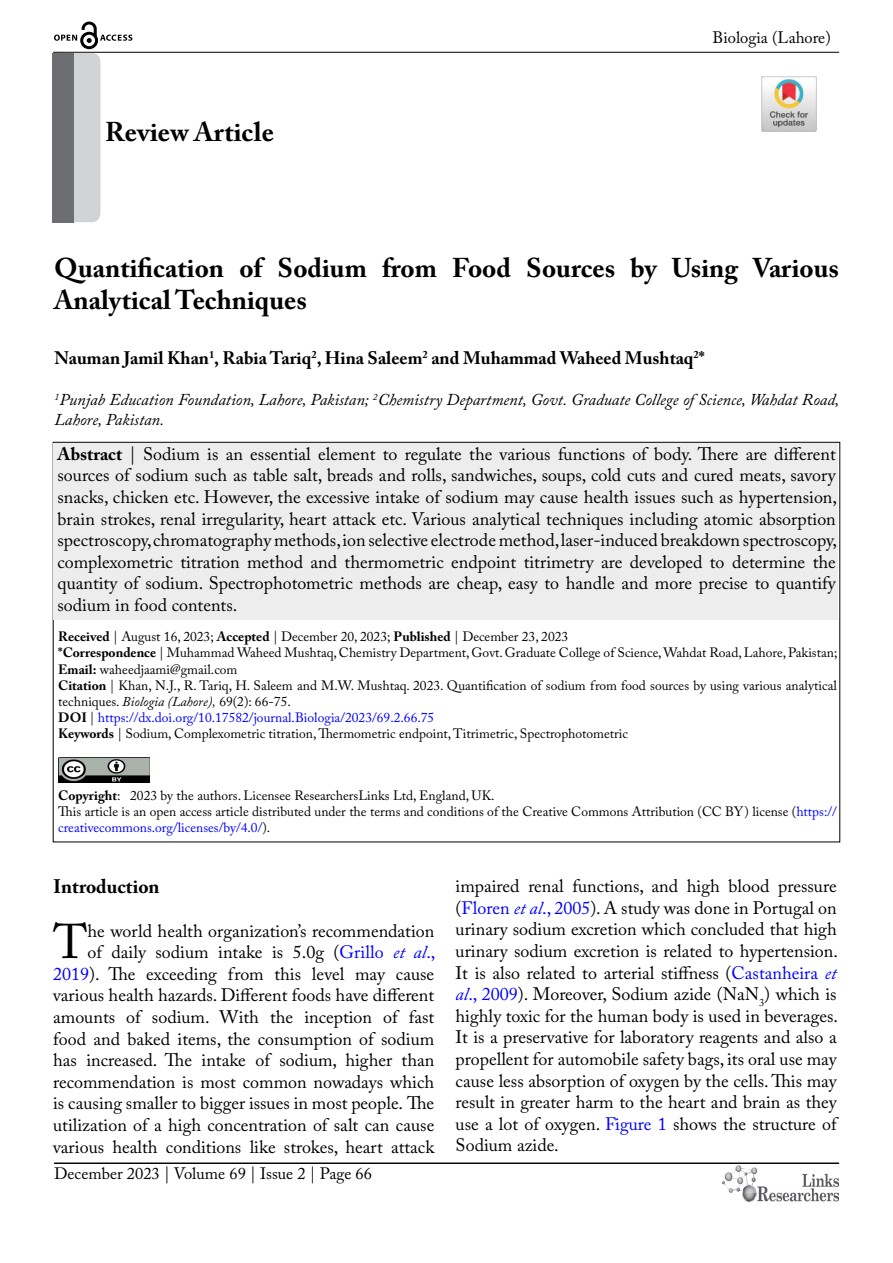
<style>
.page{position:relative;width:893px;height:1263px;background:#fff}
.page>*{position:absolute;margin:0;border:0;box-sizing:border-box;transform-origin:0 0}
.t1{font:48.45px "Adobe Caslon Pro";color:#000}
.t2{font:700 27px/32.4px "Adobe Caslon Pro";color:#000}
.t3{font:700 19.5px "Adobe Caslon Pro";color:#000}
.t4{font:18px/21.6px "Adobe Caslon Pro";color:#000;text-align:justify}
.t5{font:700 18px "Adobe Caslon Pro";color:#000}
.t6{font:italic 16.5px/19.8px "Adobe Caslon Pro";color:#000}
.t7{font:16.5px "Adobe Caslon Pro";color:#000}
.t8{font:13.5px/16.2px "Adobe Caslon Pro";color:#000}
.s1{font-weight:700}
.s2{font-style:italic}
.s3{color:#00f}
.s4{font-style:italic;color:#00f}
</style>
<div class="page">
<hr style="left:53px;top:52px;width:786px;height:1px;background:#000">
<img style="left:722px;top:1166px;width:117px;height:36px">
<svg style="left:54px;top:22px;width:78px;height:27px"></svg>
<div style="left:54px;top:53px;width:46px;height:169px;background:#d1d3d4;border-radius:9px"></div>
<hr style="left:54px;top:1163px;width:785px;height:1px;background:#000">
<div style="left:53px;top:53px;width:21px;height:169px;background:#6d6e71"></div>
<div style="left:54px;top:443px;width:784px;height:177px;background:#ededee"></div>
<img style="left:58px;top:757px;width:92px;height:26px">
<img style="left:761px;top:77px;width:55px;height:55px">
<h2 class="t2" style="left:105px;top:116px;width:170px">Review Article</h2>
<p class="t7" style="left:712px;top:28px;width:120px">Biologia (Lahore)</p>
<h2 class="t2" style="left:54px;top:251px;width:786px">Quantification of Sodium from Food Sources by Using Various<br>Analytical Techniques</h2>
<p class="t5" style="left:55px;top:347px;width:652px">Nauman Jamil Khan<sup>1</sup>, Rabia Tariq<sup>2</sup>, Hina Saleem<sup>2</sup> and Muhammad Waheed Mushtaq<sup>2</sup>*</p>
<p class="t6" style="left:55px;top:390px;width:786px"><sup>1</sup>Punjab Education Foundation, Lahore, Pakistan; <sup>2</sup>Chemistry Department, Govt. Graduate College of Science, Wahdat Road,<br>Lahore, Pakistan.</p>
<p class="t4" style="left:58px;top:443px;width:781px"><span class="s1">Abstract</span> | Sodium is an essential element to regulate the various functions of body. There are different sources of sodium such as table salt, breads and rolls, sandwiches, soups, cold cuts and cured meats, savory snacks, chicken etc. However, the excessive intake of sodium may cause health issues such as hypertension, brain strokes, renal irregularity, heart attack etc. Various analytical techniques including atomic absorption spectroscopy, chromatography methods, ion selective electrode method, laser-induced breakdown spectroscopy, complexometric titration method and thermometric endpoint titrimetry are developed to determine the quantity of sodium. Spectrophotometric methods are cheap, easy to handle and more precise to quantify sodium in food contents.</p>
<p class="t8" style="left:58px;top:628px;width:781px"><span class="s1">Received</span> | August 16, 2023; <span class="s1">Accepted</span> | December 20, 2023; <span class="s1">Published</span> | December 23, 2023<br><span class="s1">*Correspondence</span> | Muhammad Waheed Mushtaq, Chemistry Department, Govt. Graduate College of Science, Wahdat Road, Lahore, Pakistan; <span class="s1">Email:</span> waheedjaami@gmail.com<br><span class="s1">Citation</span> | Khan, N.J., R. Tariq, H. Saleem and M.W. Mushtaq. 2023. Quantification of sodium from food sources by using various analytical techniques. <span class="s2">Biologia (Lahore),</span> 69(2): 66-75.<br><span class="s1">DOI</span> | <span class="s3">https://dx.doi.org/10.17582/journal.Biologia/2023/69.2.66.75<br></span><span class="s1">Keywords</span> | Sodium, Complexometric titration, Thermometric endpoint, Titrimetric, Spectrophotometric</p>
<p class="t8" style="left:58px;top:787px;width:780px"><span class="s1">Copyright</span>: 2023 by the authors. Licensee ResearchersLinks Ltd, England, UK.<br>This article is an open access article distributed under the terms and conditions of the Creative Commons Attribution (CC BY) license (<span class="s3">https:// creativecommons.org/licenses/by/4.0/</span>).</p>
<p class="t3" style="left:53px;top:875px;width:108px">Introduction</p>
<h1 class="t1" style="left:54px;top:913px;width:35px">T</h1>
<p class="t4" style="left:53px;top:919px;width:384px;text-align:right">he world health organization’s recommendation<br>of daily sodium intake is 5.0g (<span class="s3">Grillo</span> <span class="s4">et al</span><span class="s3">., 2019</span>). The exceeding from this level may cause various health hazards. Different foods have different amounts of sodium. With the inception of fast food and baked items, the consumption of sodium has increased. The intake of sodium, higher than recommendation is most common nowadays which is causing smaller to bigger issues in most people. The utilization of a high concentration of salt can cause various health conditions like strokes, heart attack</p>
<p class="t7" style="left:54px;top:1164px;width:319px">December 2023 | Volume 69 | Issue 2 | Page 66</p>
<p class="t4" style="left:456px;top:875px;width:384px">impaired renal functions, and high blood pressure (<span class="s3">Floren</span> <span class="s4">et al</span><span class="s3">., 2005</span>). A study was done in Portugal on urinary sodium excretion which concluded that high urinary sodium excretion is related to hypertension.<br>It is also related to arterial stiffness (<span class="s3">Castanheira</span> <span class="s4">et al</span><span class="s3">., 2009</span>). Moreover, Sodium azide (NaN<sub>3</sub>) which is highly toxic for the human body is used in beverages.<br>It is a preservative for laboratory reagents and also a propellent for automobile safety bags, its oral use may cause less absorption of oxygen by the cells. This may result in greater harm to the heart and brain as they use a lot of oxygen. <span class="s3">Figure 1</span> shows the structure of Sodium azide.</p>
</div>
